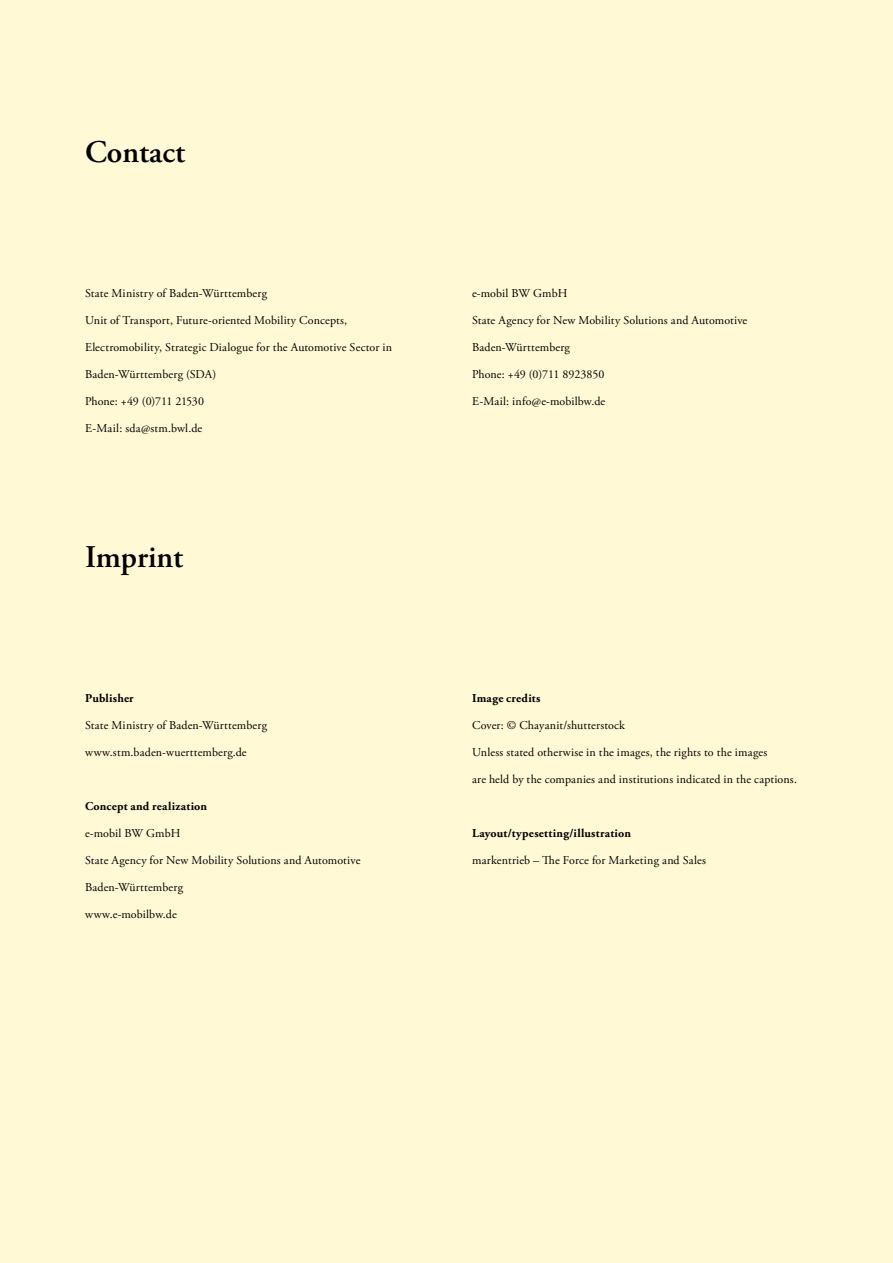
<style>
.page{position:relative;width:893px;height:1263px;background:#fff9d5}
.page>*{position:absolute;margin:0;border:0;box-sizing:border-box;transform-origin:0 0}
.Umschlag_Head-1-Impressum{font:600 31.5px "Adobe Garamond Pro";color:#000}
.Umschlag_Fließtext{font:12px "Adobe Garamond Pro";letter-spacing:.01em;color:#000}
.Umschlag_Fließtext-AbstandVor{font:700 12px "Adobe Garamond Pro";letter-spacing:.02em;color:#000}
.Umschlag_Fließtext-2{font:12px "Adobe Garamond Pro";letter-spacing:-.01em;color:#000}
.Umschlag_Fließtext-3{font:700 12px "Adobe Garamond Pro";letter-spacing:.015em;color:#000}
</style>
<div class="page">
<h1 class="Umschlag_Head-1-Impressum" style="left:85px;top:134px;width:102px">Contact</h1>
<p class="Umschlag_Fließtext" style="left:85px;top:286px;width:183px">State Ministry of Baden-Württemberg</p>
<p class="Umschlag_Fließtext" style="left:85px;top:313px;width:264px">Unit of Transport, Future-oriented Mobility Concepts,</p>
<p class="Umschlag_Fließtext" style="left:85px;top:340px;width:308px">Electromobility, Strategic Dialogue for the Automotive Sector in</p>
<p class="Umschlag_Fließtext" style="left:85px;top:367px;width:133px">Baden-Württemberg (SDA)</p>
<p class="Umschlag_Fließtext-2" style="left:85px;top:394px;width:120px">Phone: +49 (0)711 21530</p>
<p class="Umschlag_Fließtext" style="left:85px;top:421px;width:119px">E-Mail: sda@stm.bwl.de</p>
<h1 class="Umschlag_Head-1-Impressum" style="left:85px;top:539px;width:100px">Imprint</h1>
<p class="Umschlag_Fließtext-3" style="left:85px;top:691px;width:50px">Publisher</p>
<p class="Umschlag_Fließtext" style="left:85px;top:718px;width:183px">State Ministry of Baden-Württemberg</p>
<p class="Umschlag_Fließtext" style="left:85px;top:745px;width:163px">www.stm.baden-wuerttemberg.de</p>
<p class="Umschlag_Fließtext-AbstandVor" style="left:85px;top:799px;width:124px">Concept and realization</p>
<p class="Umschlag_Fließtext" style="left:85px;top:826px;width:97px">e-mobil BW GmbH</p>
<p class="Umschlag_Fließtext" style="left:85px;top:853px;width:277px">State Agency for New Mobility Solutions and Automotive</p>
<p class="Umschlag_Fließtext" style="left:85px;top:880px;width:99px">Baden-Württemberg</p>
<p class="Umschlag_Fließtext" style="left:85px;top:907px;width:93px">www.e-mobilbw.de</p>
<p class="Umschlag_Fließtext" style="left:472px;top:286px;width:97px">e-mobil BW GmbH</p>
<p class="Umschlag_Fließtext" style="left:472px;top:313px;width:277px">State Agency for New Mobility Solutions and Automotive</p>
<p class="Umschlag_Fließtext" style="left:472px;top:340px;width:99px">Baden-Württemberg</p>
<p class="Umschlag_Fließtext" style="left:472px;top:367px;width:134px">Phone: +49 (0)711 8923850</p>
<p class="Umschlag_Fließtext" style="left:472px;top:394px;width:135px">E-Mail: info@e-mobilbw.de</p>
<p class="Umschlag_Fließtext-AbstandVor" style="left:472px;top:691px;width:70px">Image credits</p>
<p class="Umschlag_Fließtext" style="left:472px;top:718px;width:154px">Cover: © Chayanit/shutterstock</p>
<p class="Umschlag_Fließtext" style="left:472px;top:745px;width:297px">Unless stated otherwise in the images, the rights to the images</p>
<p class="Umschlag_Fließtext" style="left:472px;top:772px;width:326px">are held by the companies and institutions indicated in the captions.</p>
<p class="Umschlag_Fließtext-AbstandVor" style="left:472px;top:826px;width:160px">Layout/typesetting/illustration</p>
<p class="Umschlag_Fließtext" style="left:472px;top:853px;width:236px">markentrieb – The Force for Marketing and Sales</p>
</div>
